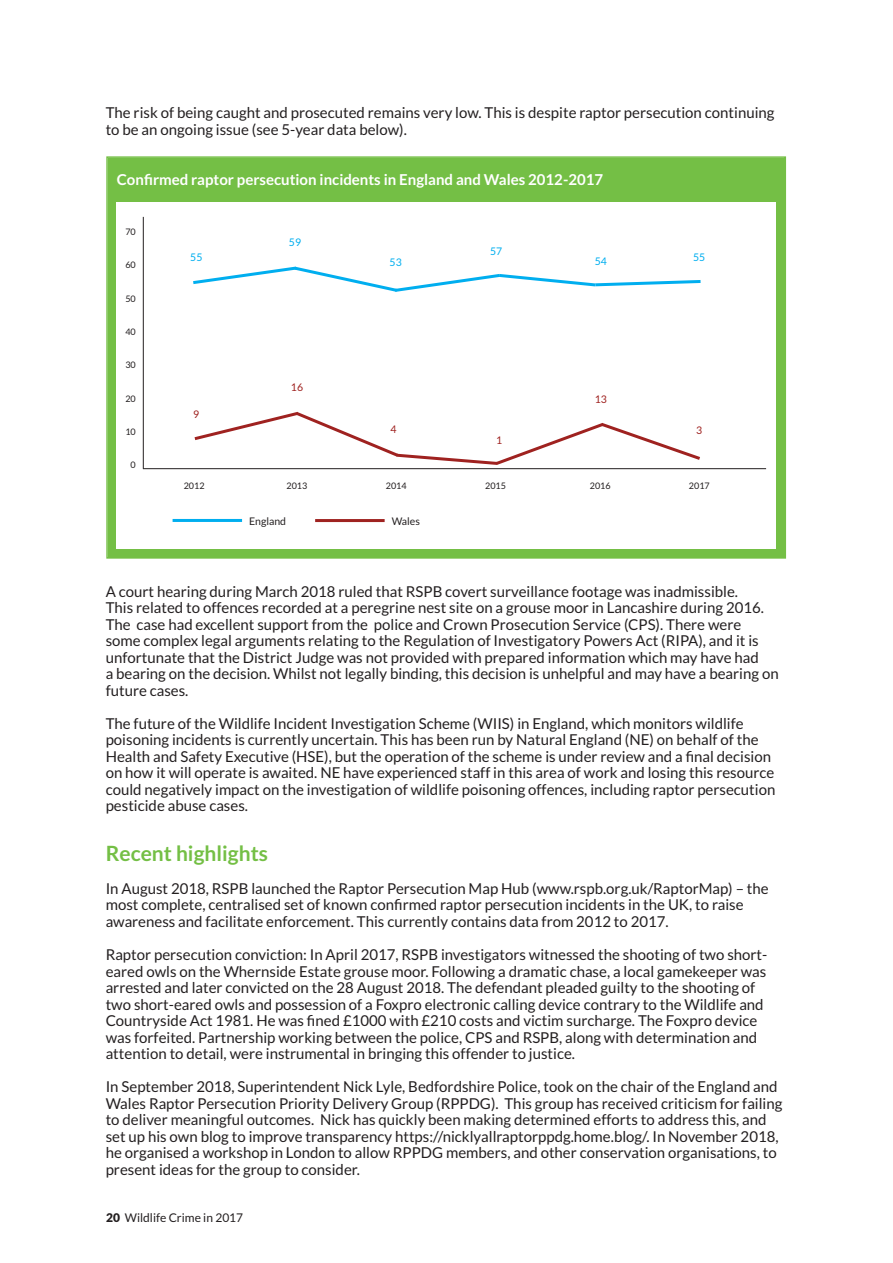
<style>
.page{position:relative;width:893px;height:1263px;background:#fff}
.page>*{position:absolute;margin:0;border:0;box-sizing:border-box;transform-origin:0 0}
.t1{font:700 21px "Lato";color:#74bf45}
.t2{font:15px/16.5px "Lato";color:#231f20}
.t3{font:700 15px "Lato";color:#fff}
.t4{font:12px "Lato";color:#231f20}
.t5{font:10.5px "Lato";color:#231f20}
.t6{font:10.5px "Lato";color:#00aeef}
.t7{font:10.5px "Lato";color:#9f2220}
.t8{font:9px "Lato";color:#231f20}
.s1{font-weight:900}
</style>
<div class="page">
<div style="left:108px;top:158px;width:676px;height:399px;background:#74bf45"></div>
<div style="left:106px;top:156px;width:680px;height:403px;border:2px solid #74bf45"></div>
<div style="left:116px;top:202px;width:660px;height:347px;background:#fff"></div>
<hr style="left:143px;top:217px;width:1px;height:252px;background:#231f20">
<hr style="left:143px;top:468px;width:623px;height:1px;background:#231f20">
<hr style="left:315px;top:519px;width:70px;height:3px;background:#9f2220">
<hr style="left:173px;top:519px;width:69px;height:3px;background:#00aeef">
<svg style="left:194px;top:411px;width:506px;height:54px"></svg>
<svg style="left:193px;top:266px;width:508px;height:26px"></svg>
<p class="t2" style="left:106px;top:105px;width:670px">The risk of being caught and prosecuted remains very low. This is despite raptor persecution continuing to be an ongoing issue (see 5-year data below).</p>
<p class="t3" style="left:117px;top:171px;width:488px">Confirmed raptor persecution incidents in England and Wales 2012-2017</p>
<p class="t8" style="left:125px;top:226px;width:12px">70</p>
<p class="t8" style="left:125px;top:260px;width:12px">60</p>
<p class="t8" style="left:125px;top:293px;width:12px">50</p>
<p class="t8" style="left:125px;top:327px;width:12px">40</p>
<p class="t8" style="left:125px;top:360px;width:12px">30</p>
<p class="t8" style="left:125px;top:393px;width:12px">20</p>
<p class="t8" style="left:125px;top:427px;width:12px">10</p>
<p class="t8" style="left:131px;top:460px;width:7px">0</p>
<p class="t6" style="left:190px;top:251px;width:14px">55</p>
<p class="t7" style="left:193px;top:408px;width:8px">9</p>
<p class="t6" style="left:289px;top:236px;width:14px">59</p>
<p class="t7" style="left:291px;top:381px;width:14px">16</p>
<p class="t6" style="left:390px;top:256px;width:14px">53</p>
<p class="t7" style="left:390px;top:423px;width:8px">4</p>
<p class="t6" style="left:490px;top:245px;width:14px">57</p>
<p class="t7" style="left:496px;top:434px;width:8px">1</p>
<p class="t6" style="left:595px;top:255px;width:14px">54</p>
<p class="t7" style="left:595px;top:393px;width:14px">13</p>
<p class="t6" style="left:693px;top:251px;width:14px">55</p>
<p class="t7" style="left:696px;top:425px;width:8px">3</p>
<p class="t8" style="left:184px;top:481px;width:22px">2012</p>
<p class="t8" style="left:286px;top:481px;width:22px">2013</p>
<p class="t8" style="left:386px;top:481px;width:22px">2014</p>
<p class="t8" style="left:485px;top:481px;width:22px">2015</p>
<p class="t8" style="left:590px;top:481px;width:22px">2016</p>
<p class="t8" style="left:689px;top:481px;width:22px">2017</p>
<p class="t5" style="left:249px;top:515px;width:39px">England</p>
<p class="t5" style="left:392px;top:515px;width:30px">Wales</p>
<p class="t2" style="left:106px;top:583px;width:674px">A court hearing during March 2018 ruled that RSPB covert surveillance footage was inadmissible.<br>This related to offences recorded at a peregrine nest site on a grouse moor in Lancashire during 2016.<br>The case had excellent support from the police and Crown Prosecution Service (CPS). There were some complex legal arguments relating to the Regulation of Investigatory Powers Act (RIPA), and it is unfortunate that the District Judge was not provided with prepared information which may have had<br>a bearing on the decision. Whilst not legally binding, this decision is unhelpful and may have a bearing on future cases.</p>
<p class="t2" style="left:106px;top:715px;width:671px">The future of the Wildlife Incident Investigation Scheme (WIIS) in England, which monitors wildlife poisoning incidents is currently uncertain. This has been run by Natural England (NE) on behalf of the Health and Safety Executive (HSE), but the operation of the scheme is under review and a final decision on how it will operate is awaited. NE have experienced staff in this area of work and losing this resource could negatively impact on the investigation of wildlife poisoning offences, including raptor persecution pesticide abuse cases.</p>
<h1 class="t1" style="left:106px;top:841px;width:164px">Recent highlights</h1>
<p class="t2" style="left:106px;top:880px;width:664px">In August 2018, RSPB launched the Raptor Persecution Map Hub (www.rspb.org.uk/RaptorMap) – the most complete, centralised set of known confirmed raptor persecution incidents in the UK, to raise awareness and facilitate enforcement. This currently contains data from 2012 to 2017.</p>
<p class="t2" style="left:106px;top:946px;width:663px">Raptor persecution conviction: In April 2017, RSPB investigators witnessed the shooting of two short&shy;eared owls on the Whernside Estate grouse moor. Following a dramatic chase, a local gamekeeper was arrested and later convicted on the 28 August 2018. The defendant pleaded guilty to the shooting of two short-eared owls and possession of a Foxpro electronic calling device contrary to the Wildlife and Countryside Act 1981. He was fined £1000 with £210 costs and victim surcharge. The Foxpro device was forfeited. Partnership working between the police, CPS and RSPB, along with determination and attention to detail, were instrumental in bringing this offender to justice.</p>
<p class="t2" style="left:106px;top:1078px;width:678px">In September 2018, Superintendent Nick Lyle, Bedfordshire Police, took on the chair of the England and Wales Raptor Persecution Priority Delivery Group (RPPDG). This group has received criticism for failing to deliver meaningful outcomes. Nick has quickly been making determined efforts to address this, and set up his own blog to improve transparency https://nicklyallraptorppdg.home.blog/. In November 2018, he organised a workshop in London to allow RPPDG members, and other conservation organisations, to present ideas for the group to consider.</p>
<p class="t4" style="left:106px;top:1210px;width:138px"><span class="s1">20</span> Wildlife Crime in 2017</p>
</div>
